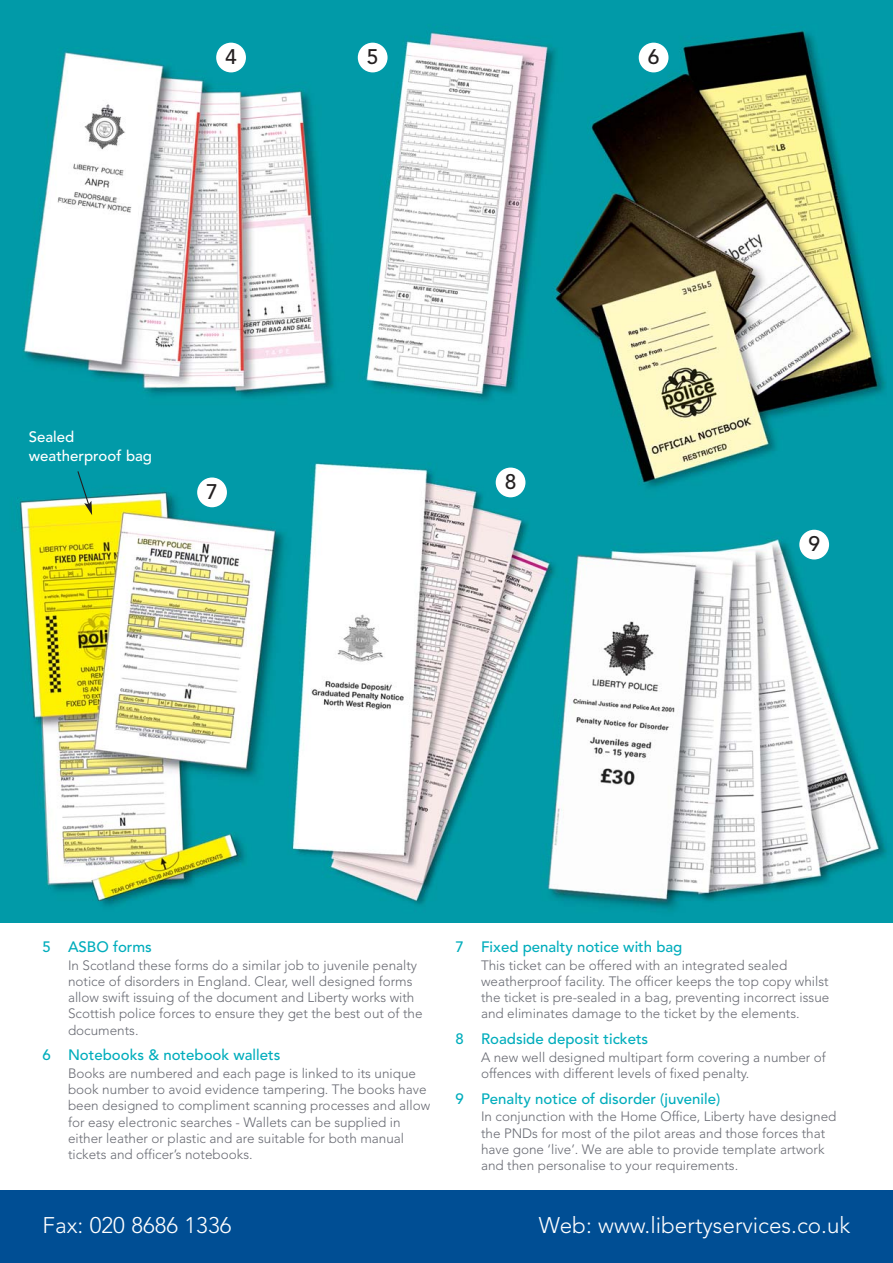
<style>
.page{position:relative;width:893px;height:1263px;background:#fff}
.page>*{position:absolute;margin:0;border:0;box-sizing:border-box;transform-origin:0 0}
.t1{font:300 22.5px "Avenir";color:#fff}
.t2{font:500 21px "Avenir";color:#231f20}
.t3{font:500 15px "Avenir";color:#00adbc}
.t4{font:500 15px/18.6px "Avenir";color:#fff}
.t5{font:300 13.5px/16.2px "Avenir";color:#696b73}
</style>
<div class="page">
<img style="left:0;top:0;width:893px;height:922px">
<svg style="left:77px;top:470px;width:15px;height:45px"></svg>
<div style="left:0;top:1191px;width:893px;height:72px;background:#004e94"></div>
<div style="left:197px;top:477px;width:30px;height:30px;background:#fff;border-radius:50%"></div>
<div style="left:496px;top:468px;width:29px;height:29px;background:#fff;border-radius:50%"></div>
<div style="left:799px;top:530px;width:30px;height:29px;background:#fff;border-radius:50%"></div>
<div style="left:216px;top:43px;width:30px;height:29px;background:#fff;border-radius:50%"></div>
<div style="left:358px;top:43px;width:30px;height:29px;background:#fff;border-radius:50%"></div>
<div style="left:639px;top:43px;width:29px;height:29px;background:#fff;border-radius:50%"></div>
<h2 class="t2" style="left:225px;top:48px;width:13px">4</h2>
<h2 class="t2" style="left:367px;top:48px;width:13px">5</h2>
<h2 class="t2" style="left:648px;top:48px;width:13px">6</h2>
<p class="t4" style="left:29px;top:429px;width:125px">Sealed weatherproof bag</p>
<h2 class="t2" style="left:206px;top:483px;width:13px">7</h2>
<h2 class="t2" style="left:505px;top:473px;width:13px">8</h2>
<h2 class="t2" style="left:808px;top:535px;width:13px">9</h2>
<p class="t3" style="left:43px;top:941px;width:111px">5 ASBO forms</p>
<p class="t5" style="left:68px;top:958px;width:356px">In Scotland these forms do a similar job to juvenile penalty notice of disorders in England. Clear, well designed forms allow swift issuing of the document and Liberty works with Scottish police forces to ensure they get the best out of the documents.</p>
<p class="t3" style="left:43px;top:1049px;width:239px">6 Notebooks &amp; notebook wallets</p>
<p class="t5" style="left:68px;top:1066px;width:364px">Books are numbered and each page is linked to its unique book number to avoid evidence tampering. The books have been designed to compliment scanning processes and allow for easy electronic searches - Wallets can be supplied in either leather or plastic and are suitable for both manual tickets and officer’s notebooks.</p>
<p class="t3" style="left:455px;top:941px;width:228px">7 Fixed penalty notice with bag</p>
<p class="t5" style="left:481px;top:958px;width:350px">This ticket can be offered with an integrated sealed weatherproof facility. The officer keeps the top copy whilst the ticket is pre-sealed in a bag, preventing incorrect issue and eliminates damage to the ticket by the elements.</p>
<p class="t3" style="left:455px;top:1033px;width:194px">8 Roadside deposit tickets</p>
<p class="t5" style="left:481px;top:1050px;width:346px">A new well designed multipart form covering a number of offences with different levels of fixed penalty.</p>
<p class="t3" style="left:455px;top:1092px;width:266px">9 Penalty notice of disorder (juvenile)</p>
<p class="t5" style="left:481px;top:1110px;width:357px">In conjunction with the Home Office, Liberty have designed the PNDs for most of the pilot areas and those forces that have gone ‘live’. We are able to provide template artwork and then personalise to your requirements.</p>
<h1 class="t1" style="left:43px;top:1216px;width:190px">Fax: 020 8686 1336</h1>
<h1 class="t1" style="left:539px;top:1216px;width:313px">Web: www.libertyservices.co.uk</h1>
</div>
